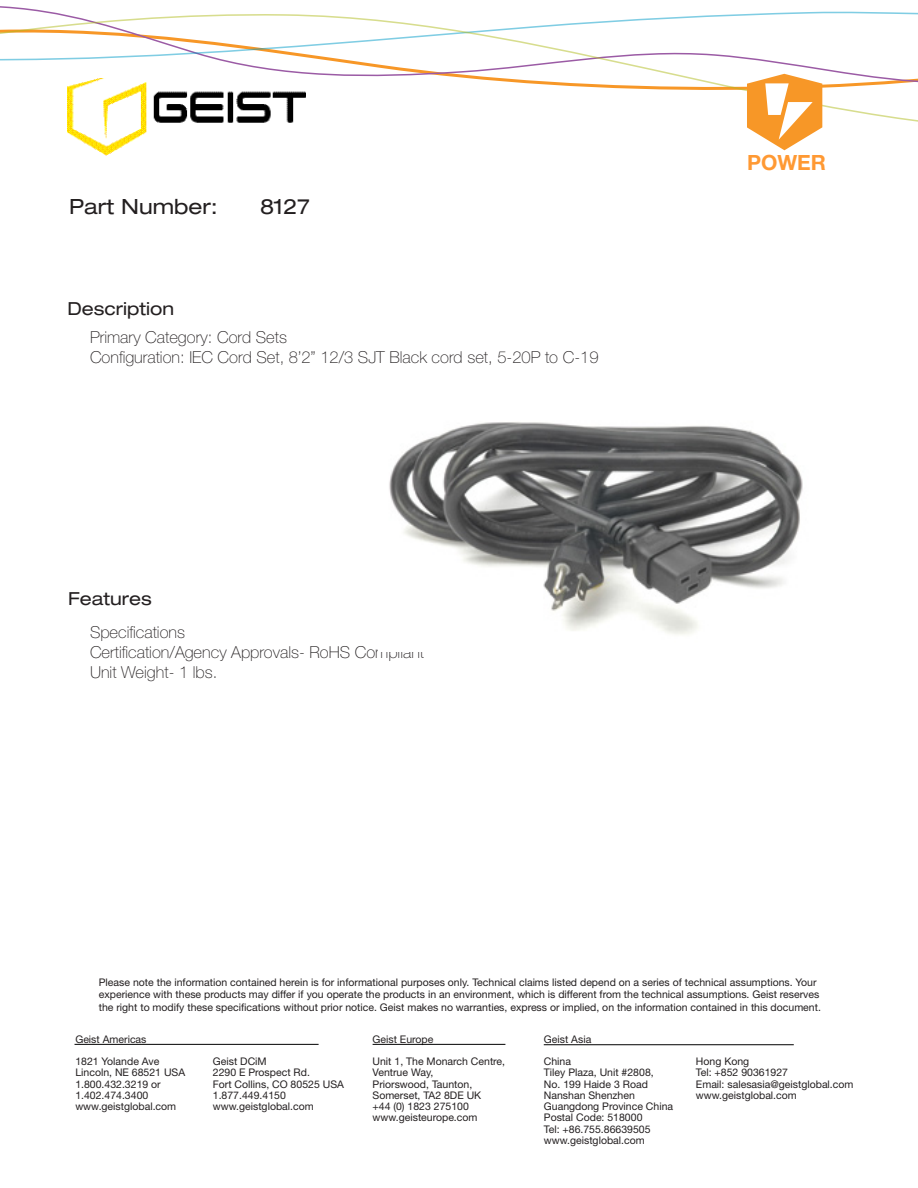
<style>
.page{position:relative;width:918px;height:1188px;background:#fff}
.page>*{position:absolute;margin:0;border:0;box-sizing:border-box;transform-origin:0 0}
.t1{font:expanded 21px "Helvetica Neue LT Std";color:#231f20}
.t2{font:700 21px "Helvetica Neue LT Std";color:#f93}
.t3{font:expanded 18px "Helvetica Neue LT Std";color:#231f20}
.t4{font:100 16.5px "Helvetica Neue LT Std";color:#231f20}
.t5{font:10.5px/12.6px "Helvetica Neue LT Std";color:#231f20}
</style>
<div class="page">
<svg style="left:28px;top:10px;width:890px;height:4px"></svg>
<svg style="left:0;top:14px;width:918px;height:119px"></svg>
<img style="left:68px;top:79px;width:238px;height:77px">
<svg style="left:747px;top:74px;width:75px;height:76px"></svg>
<hr style="left:75px;top:1044px;width:244px;height:1px;background:#000">
<hr style="left:373px;top:1044px;width:132px;height:1px;background:#000">
<hr style="left:544px;top:1044px;width:250px;height:1px;background:#000">
<img style="left:389px;top:422px;width:414px;height:213px">
<p class="t1" style="left:69px;top:194px;width:150px">Part Number:</p>
<p class="t1" style="left:260px;top:194px;width:51px">8127</p>
<p class="t3" style="left:68px;top:298px;width:108px">Description</p>
<p class="t4" style="left:90px;top:328px;width:199px">Primary Category: Cord Sets</p>
<p class="t4" style="left:90px;top:348px;width:510px">Configuration: IEC Cord Set, 8’2” 12/3 SJT Black cord set, 5-20P to C-19</p>
<p class="t3" style="left:68px;top:588px;width:85px">Features</p>
<p class="t4" style="left:90px;top:623px;width:97px">Specifications</p>
<p class="t4" style="left:90px;top:643px;width:336px">Certification/Agency Approvals- RoHS Compliant</p>
<p class="t4" style="left:90px;top:662px;width:129px">Unit Weight- 1 lbs.</p>
<p class="t2" style="left:747px;top:149px;width:80px">POWER</p>
<p class="t5" style="left:99px;top:976px;width:724px">Please note the information contained herein is for informational purposes only. Technical claims listed depend on a series of technical assumptions. Your experience with these products may differ if you operate the products in an environment, which is different from the technical assumptions. Geist reserves the right to modify these specifications without prior notice. Geist makes no warranties, express or implied, on the information contained in this document.</p>
<p class="t5" style="left:75px;top:1033px;width:73px">Geist Americas</p>
<p class="t5" style="left:75px;top:1055px;width:86px">1821 Yolande Ave</p>
<p class="t5" style="left:75px;top:1066px;width:111px">Lincoln, NE 68521 USA</p>
<p class="t5" style="left:75px;top:1078px;width:87px">1.800.432.3219 or</p>
<p class="t5" style="left:75px;top:1089px;width:74px">1.402.474.3400</p>
<p class="t5" style="left:75px;top:1100px;width:102px">www.geistglobal.com</p>
<p class="t5" style="left:213px;top:1055px;width:55px">Geist DCiM</p>
<p class="t5" style="left:213px;top:1066px;width:99px">2290 E Prospect Rd.</p>
<p class="t5" style="left:213px;top:1078px;width:133px">Fort Collins, CO 80525 USA</p>
<p class="t5" style="left:213px;top:1089px;width:74px">1.877.449.4150</p>
<p class="t5" style="left:213px;top:1100px;width:102px">www.geistglobal.com</p>
<p class="t5" style="left:373px;top:1033px;width:62px">Geist Europe</p>
<p class="t5" style="left:373px;top:1055px;width:134px">Unit 1, The Monarch Centre,</p>
<p class="t5" style="left:373px;top:1066px;width:62px">Ventrue Way,</p>
<p class="t5" style="left:373px;top:1078px;width:101px">Priorswood, Taunton,</p>
<p class="t5" style="left:373px;top:1089px;width:110px">Somerset, TA2 8DE UK</p>
<p class="t5" style="left:373px;top:1100px;width:98px">+44 (0) 1823 275100</p>
<p class="t5" style="left:373px;top:1111px;width:106px">www.geisteurope.com</p>
<p class="t5" style="left:544px;top:1033px;width:49px">Geist Asia</p>
<p class="t5" style="left:544px;top:1055px;width:29px">China</p>
<p class="t5" style="left:544px;top:1066px;width:111px">Tiley Plaza, Unit #2808,</p>
<p class="t5" style="left:544px;top:1078px;width:106px">No. 199 Haide 3 Road</p>
<p class="t5" style="left:544px;top:1089px;width:93px">Nanshan Shenzhen</p>
<p class="t5" style="left:544px;top:1100px;width:131px">Guangdong Province China</p>
<p class="t5" style="left:544px;top:1111px;width:100px">Postal Code: 518000</p>
<p class="t5" style="left:544px;top:1123px;width:108px">Tel: +86.755.86639505</p>
<p class="t5" style="left:544px;top:1134px;width:102px">www.geistglobal.com</p>
<p class="t5" style="left:696px;top:1055px;width:55px">Hong Kong</p>
<p class="t5" style="left:696px;top:1066px;width:94px">Tel: +852 90361927</p>
<p class="t5" style="left:696px;top:1078px;width:159px">Email: salesasia@geistglobal.com</p>
<p class="t5" style="left:696px;top:1089px;width:102px">www.geistglobal.com</p>
</div>
